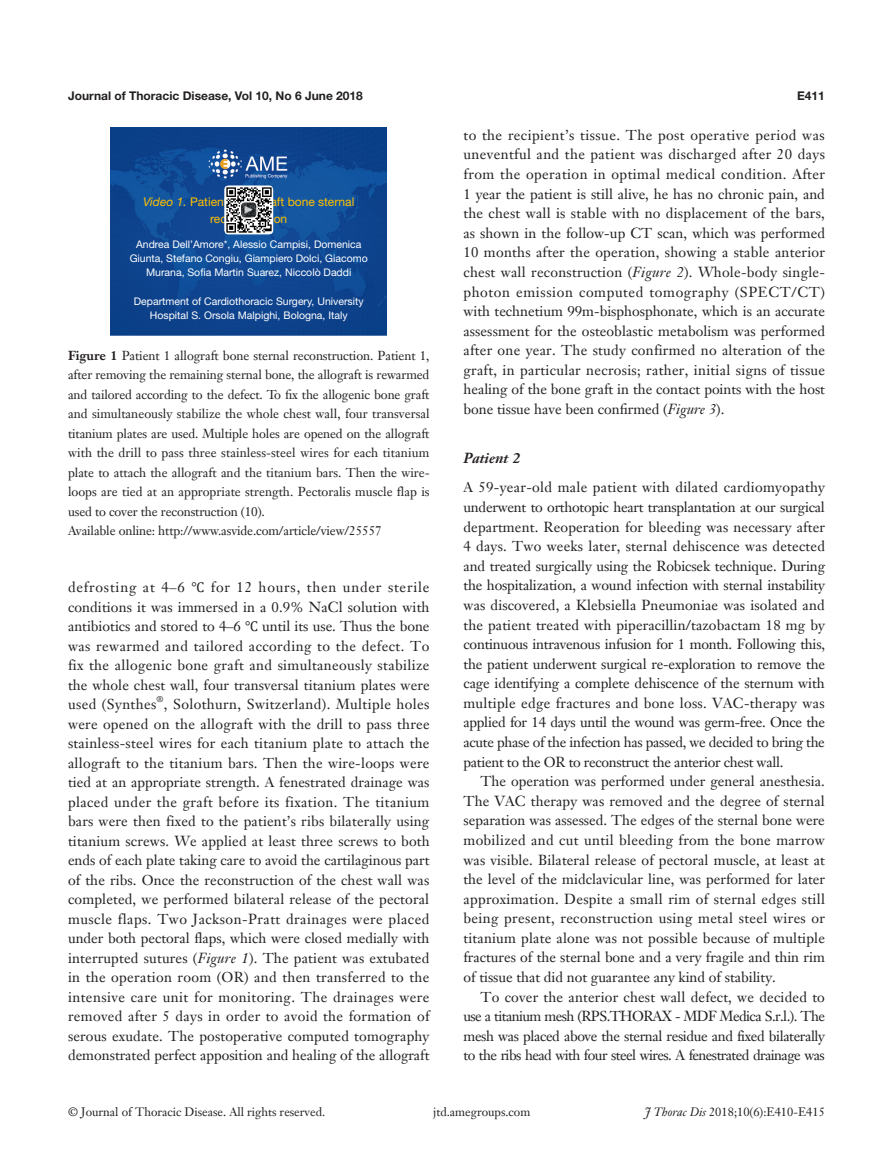
<style>
.page{position:relative;width:893px;height:1170px;background:#fff}
.page>*{position:absolute;margin:0;border:0;box-sizing:border-box;transform-origin:0 0}
.t1{font:14.25px/19.5px "Janson Text LT";color:#231f20;text-align:justify}
.t2{font:italic 700 14.25px "Janson Text LT";color:#231f20}
.t3{font:12.75px/19.5px "Janson Text LT";letter-spacing:-.01em;color:#231f20;text-align:justify}
.t4{font:12px "Janson Text LT";color:#231f20}
.t5{font:700 12px "Helvetica Neue LT Pro";color:#231f20}
.t6{font:12px "Helvetica Neue LT Pro";color:#ffc000}
.t7{font:11.55px "Times New Roman";color:#fff}
.t8{font:10.5px/14.2px "Helvetica Neue LT Pro";color:#fff;text-align:center}
.t9{font:8.25px "Janson Text LT";color:#231f20}
.s1{font-style:italic}
.s2{font-weight:700}
.s3{font-family:"Cambria Math"}
</style>
<div class="page">
<img style="left:111px;top:128px;width:276px;height:207px">
<svg style="left:224px;top:185px;width:49px;height:49px"></svg>
<img style="left:225px;top:186px;width:47px;height:47px">
<svg style="left:240px;top:202px;width:17px;height:16px"></svg>
<div style="left:240px;top:201px;width:17px;height:17px;border:1px solid #fff;border-radius:4px"></div>
<p class="t5" style="left:68px;top:88px;width:296px">Journal of Thoracic Disease, Vol 10, No 6 June 2018</p>
<p class="t5" style="left:797px;top:88px;width:29px">E411</p>
<p class="t6" style="left:143px;top:194px;width:213px"><span class="s1">Video 1.</span> Patient 1 allograft bone sternal</p>
<p class="t8" style="left:130px;top:236px;width:240px">Andrea Dell’Amore*, Alessio Campisi, Domenica<br>Giunta, Stefano Congiu, Giampiero Dolci, Giacomo<br>Murana, Sofia Martin Suarez, Niccolò Daddi</p>
<p class="t8" style="left:134px;top:293px;width:231px">Department of Cardiothoracic Surgery, University<br>Hospital S. Orsola Malpighi, Bologna, Italy</p>
<p class="t7" style="left:257px;top:204px;width:13px;rotate:90deg">▲</p>
<p class="t3" style="left:68px;top:345px;width:363px"><span class="s2">Figure 1</span> Patient 1 allograft bone sternal reconstruction. Patient 1, after removing the remaining sternal bone, the allograft is rewarmed and tailored according to the defect. To fix the allogenic bone graft and simultaneously stabilize the whole chest wall, four transversal titanium plates are used. Multiple holes are opened on the allograft with the drill to pass three stainless-steel wires for each titanium plate to attach the allograft and the titanium bars. Then the wire&shy;loops are tied at an appropriate strength. Pectoralis muscle flap is used to cover the reconstruction (10).</p>
<p class="t3" style="left:68px;top:521px;width:315px">Available online: http://www.asvide.com/article/view/25557</p>
<p class="t1" style="left:68px;top:577px;width:363px">defrosting at 4–6 <span class="s3">℃</span> for 12 hours, then under sterile conditions it was immersed in a 0.9% NaCl solution with antibiotics and stored to 4–6 <span class="s3">℃</span> until its use. Thus the bone was rewarmed and tailored according to the defect. To fix the allogenic bone graft and simultaneously stabilize the whole chest wall, four transversal titanium plates were used (Synthes</p>
<p class="t9" style="left:157px;top:694px;width:8px">®</p>
<p class="t1" style="left:68px;top:694px;width:363px;text-indent:96px">, Solothurn, Switzerland). Multiple holes were opened on the allograft with the drill to pass three stainless-steel wires for each titanium plate to attach the allograft to the titanium bars. Then the wire-loops were tied at an appropriate strength. A fenestrated drainage was placed under the graft before its fixation. The titanium bars were then fixed to the patient’s ribs bilaterally using titanium screws. We applied at least three screws to both ends of each plate taking care to avoid the cartilaginous part of the ribs. Once the reconstruction of the chest wall was completed, we performed bilateral release of the pectoral muscle flaps. Two Jackson-Pratt drainages were placed under both pectoral flaps, which were closed medially with interrupted sutures (<span class="s1">Figure 1</span>). The patient was extubated in the operation room (OR) and then transferred to the intensive care unit for monitoring. The drainages were removed after 5 days in order to avoid the formation of serous exudate. The postoperative computed tomography demonstrated perfect apposition and healing of the allograft</p>
<p class="t1" style="left:463px;top:125px;width:363px">to the recipient’s tissue. The post operative period was uneventful and the patient was discharged after 20 days from the operation in optimal medical condition. After 1 year the patient is still alive, he has no chronic pain, and the chest wall is stable with no displacement of the bars, as shown in the follow-up CT scan, which was performed 10 months after the operation, showing a stable anterior chest wall reconstruction (<span class="s1">Figure 2</span>). Whole-body single&shy;photon emission computed tomography (SPECT/CT) with technetium 99m-bisphosphonate, which is an accurate assessment for the osteoblastic metabolism was performed after one year. The study confirmed no alteration of the graft, in particular necrosis; rather, initial signs of tissue healing of the bone graft in the contact points with the host bone tissue have been confirmed (<span class="s1">Figure 3</span>).</p>
<p class="t2" style="left:463px;top:449px;width:58px">Patient 2</p>
<p class="t1" style="left:463px;top:477px;width:363px">A 59-year-old male patient with dilated cardiomyopathy underwent to orthotopic heart transplantation at our surgical department. Reoperation for bleeding was necessary after 4 days. Two weeks later, sternal dehiscence was detected and treated surgically using the Robicsek technique. During the hospitalization, a wound infection with sternal instability was discovered, a Klebsiella Pneumoniae was isolated and the patient treated with piperacillin/tazobactam 18 mg by continuous intravenous infusion for 1 month. Following this, the patient underwent surgical re-exploration to remove the cage identifying a complete dehiscence of the sternum with multiple edge fractures and bone loss. VAC-therapy was applied for 14 days until the wound was germ-free. Once the acute phase of the infection has passed, we decided to bring the patient to the OR to reconstruct the anterior chest wall.</p>
<p class="t1" style="left:463px;top:771px;width:363px;text-indent:17px">The operation was performed under general anesthesia.<br>The VAC therapy was removed and the degree of sternal separation was assessed. The edges of the sternal bone were mobilized and cut until bleeding from the bone marrow was visible. Bilateral release of pectoral muscle, at least at the level of the midclavicular line, was performed for later approximation. Despite a small rim of sternal edges still being present, reconstruction using metal steel wires or titanium plate alone was not possible because of multiple fractures of the sternal bone and a very fragile and thin rim of tissue that did not guarantee any kind of stability.</p>
<p class="t1" style="left:463px;top:986px;width:363px;text-indent:17px">To cover the anterior chest wall defect, we decided to use a titanium mesh (RPS.THORAX - MDF Medica S.r.l.). The mesh was placed above the sternal residue and fixed bilaterally to the ribs head with four steel wires. A fenestrated drainage was</p>
<p class="t4" style="left:68px;top:1104px;width:259px">© Journal of Thoracic Disease. All rights reserved.</p>
<p class="t4" style="left:433px;top:1104px;width:99px">jtd.amegroups.com</p>
<p class="t4" style="left:645px;top:1104px;width:182px"><span class="s1">J Thorac Dis</span> 2018;10(6):E410-E415</p>
</div>
